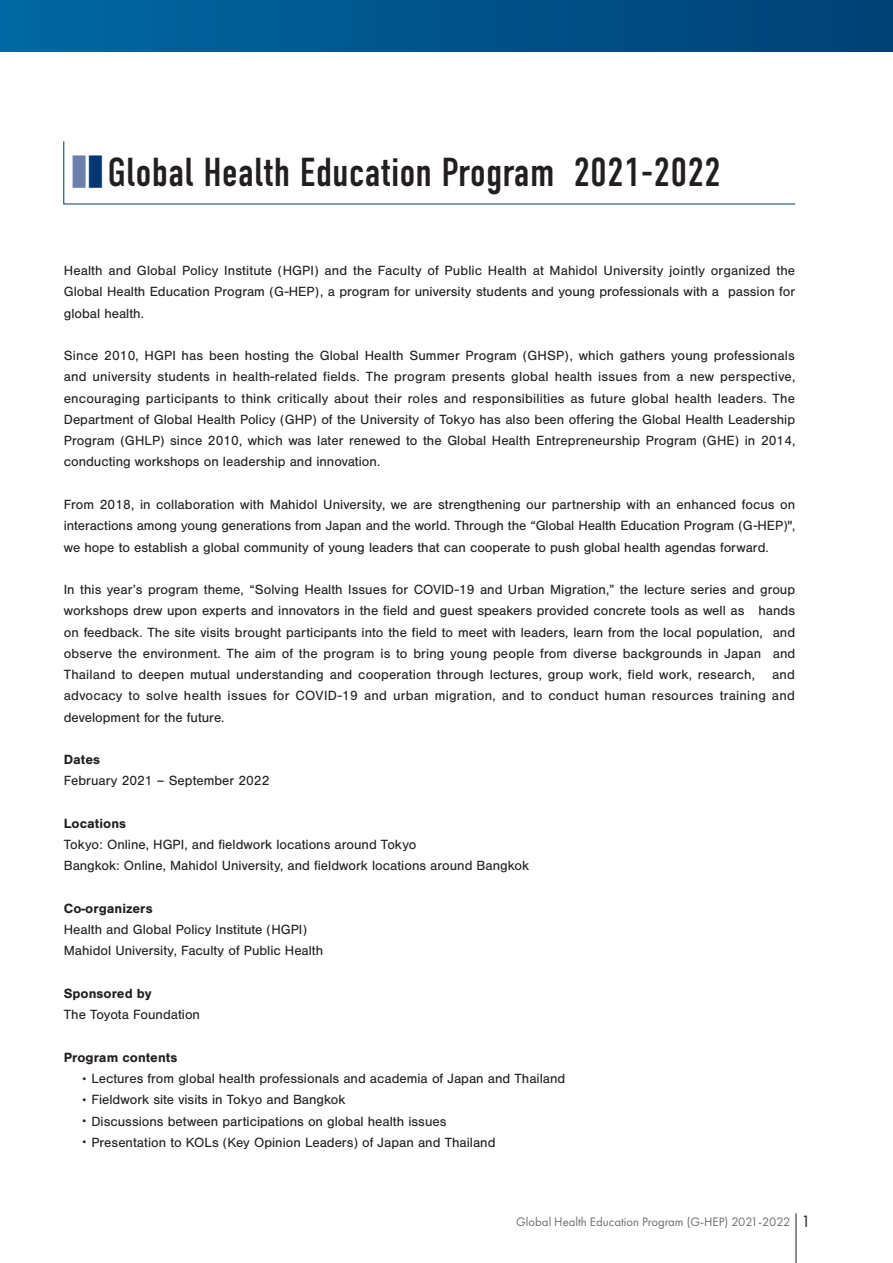
<style>
.page{position:relative;width:893px;height:1263px;background:#fff}
.page>*{position:absolute;margin:0;border:0;box-sizing:border-box;transform-origin:0 0}
.t1{font:40.35px "DIN Condensed";color:#231f20}
.t2{font:13.8px/21.3px "Nimbus San";color:#231f20;text-align:justify}
.t3{font:700 13.8px "Nimbus San";color:#231f20}
.t4{font:12.75px "Futura PT";color:#6c6d70}
.s1{font-family:"Koz Min Pr 6 N";color:#6c7eab}
.s2{font-family:"Koz Min Pr 6 N";color:#013672}
.s3{font-weight:700}
.s4{font-family:"Koz Min Pr 6 N"}
.s5{font-size:16.95px;color:#231f20}
</style>
<div class="page">
<hr style="left:796px;top:1213px;width:1px;height:50px;background:#231f20">
<div style="left:0;top:0;width:893px;height:51px;background:linear-gradient(to right,#0068a2,#004075)"></div>
<svg style="left:63px;top:141px;width:733px;height:63px"></svg>
<h1 class="t1" style="left:71px;top:149px;width:651px"><span class="s1">■</span><span class="s2">■</span> Global Health Education Program 2021-2022</h1>
<p class="t2" style="left:64px;top:260px;width:733px">Health and Global Policy Institute (HGPI) and the Faculty of Public Health at Mahidol University jointly organized the Global Health Education Program (G-HEP), a program for university students and young professionals with a passion for global health.</p>
<p class="t2" style="left:64px;top:345px;width:733px">Since 2010, HGPI has been hosting the Global Health Summer Program (GHSP), which gathers young professionals and university students in health-related fields. The program presents global health issues from a new perspective, encouraging participants to think critically about their roles and responsibilities as future global health leaders. The Department of Global Health Policy (GHP) of the University of Tokyo has also been offering the Global Health Leadership Program (GHLP) since 2010, which was later renewed to the Global Health Entrepreneurship Program (GHE) in 2014, conducting workshops on leadership and innovation.</p>
<p class="t2" style="left:64px;top:494px;width:733px">From 2018, in collaboration with Mahidol University, we are strengthening our partnership with an enhanced focus on interactions among young generations from Japan and the world. Through the “Global Health Education Program (G-HEP)", we hope to establish a global community of young leaders that can cooperate to push global health agendas forward.</p>
<p class="t2" style="left:64px;top:579px;width:733px">In this year’s program theme, “Solving Health Issues for COVID-19 and Urban Migration,” the lecture series and group workshops drew upon experts and innovators in the field and guest speakers provided concrete tools as well as hands on feedback. The site visits brought participants into the field to meet with leaders, learn from the local population, and observe the environment. The aim of the program is to bring young people from diverse backgrounds in Japan and Thailand to deepen mutual understanding and cooperation through lectures, group work, field work, research, and advocacy to solve health issues for COVID-19 and urban migration, and to conduct human resources training and development for the future.</p>
<p class="t3" style="left:64px;top:752px;width:38px">Dates</p>
<p class="t2" style="left:64px;top:770px;width:207px">February 2021 – September 2022</p>
<p class="t3" style="left:64px;top:815px;width:64px">Locations</p>
<p class="t2" style="left:64px;top:834px;width:467px">Tokyo: Online, HGPI, and fieldwork locations around Tokyo<br>Bangkok: Online, Mahidol University, and fieldwork locations around Bangkok</p>
<p class="t3" style="left:64px;top:901px;width:90px">Co-organizers</p>
<p class="t2" style="left:64px;top:919px;width:261px">Health and Global Policy Institute (HGPI)<br>Mahidol University, Faculty of Public Health</p>
<p class="t3" style="left:64px;top:986px;width:89px">Sponsored by</p>
<p class="t2" style="left:64px;top:1004px;width:138px">The Toyota Foundation</p>
<p class="t2" style="left:64px;top:1047px;width:503px;text-align:left"><span class="s3">Program contents<br></span><span class="s4">　・</span>Lectures from global health professionals and academia of Japan and Thailand<span class="s4">　・</span>Fieldwork site visits in Tokyo and Bangkok<br><span class="s4">　・</span>Discussions between participations on global health issues<br><span class="s4">　・</span>Presentation to KOLs (Key Opinion Leaders) of Japan and Thailand</p>
<p class="t4" style="left:516px;top:1214px;width:296px">Global Health Education Program (G-HEP) 2021-2022 <span class="s5">1</span></p>
</div>
